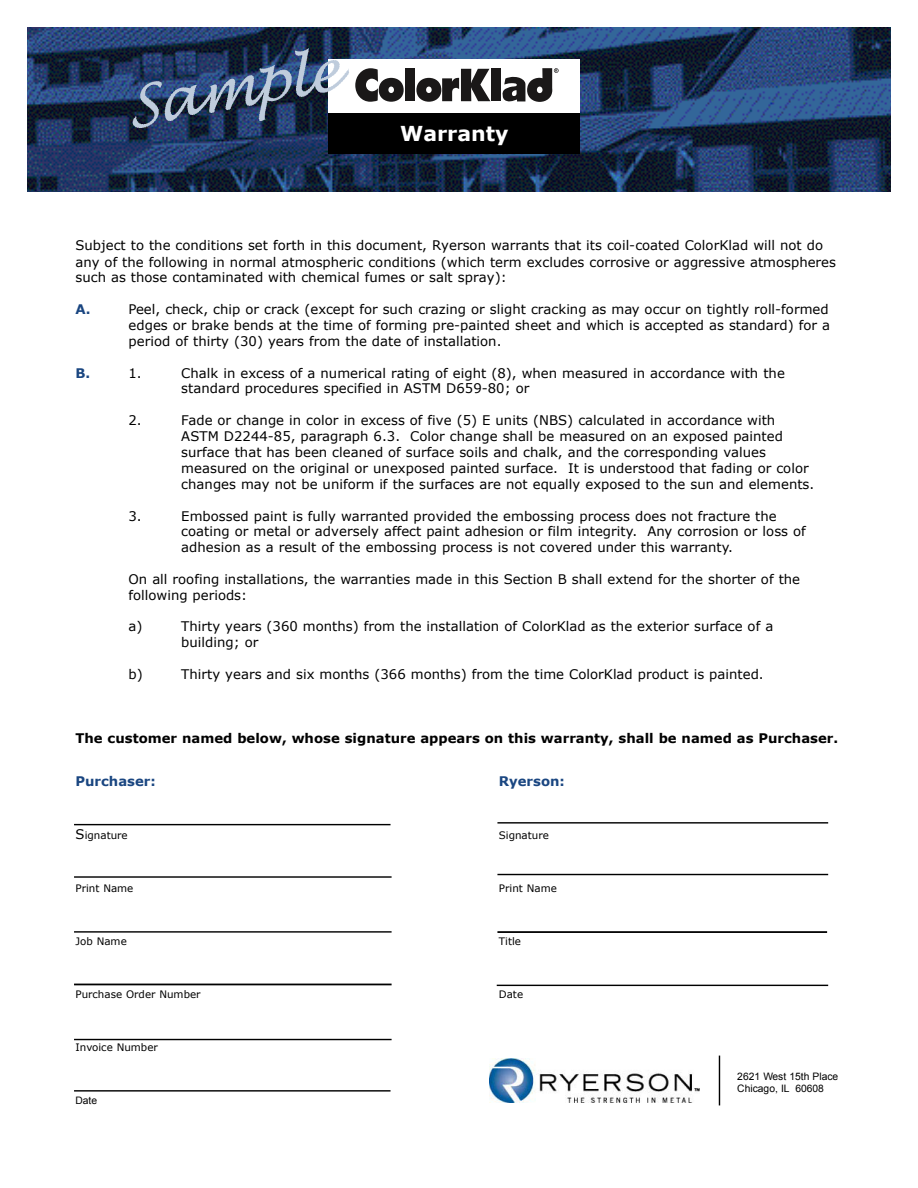
<style>
.page{position:relative;width:918px;height:1188px;background:#fff}
.page>*{position:absolute;margin:0;border:0;box-sizing:border-box;transform-origin:0 0}
.t1{font:700 20.55px "Verdana";color:#fff}
.t2{font:13.2px/15.9px "Verdana";color:#000}
.t3{font:700 13.2px "Verdana";color:#000}
.t4{font:700 13.2px "Verdana";color:#1a4681}
.t5{font:10.35px "Verdana";color:#000}
.t6{font:10.35px/12.1px "Arial";color:#000}
.s1{font-size:13.2px}
</style>
<div class="page">
<img style="left:27px;top:27px;width:864px;height:165px">
<div style="left:329px;top:59px;width:251px;height:54px;background:#fff"></div>
<div style="left:329px;top:113px;width:251px;height:41px;background:#000"></div>
<img style="left:489px;top:1059px;width:211px;height:44px">
<hr style="left:74px;top:824px;width:317px;height:1px;background:#000">
<hr style="left:74px;top:1090px;width:317px;height:2px;background:#000">
<hr style="left:74px;top:876px;width:318px;height:2px;background:#000">
<hr style="left:497px;top:822px;width:331px;height:2px;background:#000">
<hr style="left:497px;top:874px;width:331px;height:1px;background:#000">
<hr style="left:74px;top:931px;width:318px;height:2px;background:#000">
<hr style="left:497px;top:931px;width:330px;height:2px;background:#000">
<hr style="left:74px;top:984px;width:318px;height:1px;background:#000">
<hr style="left:497px;top:985px;width:331px;height:1px;background:#000">
<hr style="left:74px;top:1039px;width:318px;height:1px;background:#000">
<img style="left:136px;top:82px;width:26px;height:46px">
<img style="left:160px;top:86px;width:54px;height:34px">
<img style="left:202px;top:75px;width:56px;height:38px">
<img style="left:258px;top:65px;width:33px;height:55px">
<img style="left:289px;top:48px;width:34px;height:48px">
<img style="left:310px;top:61px;width:39px;height:31px">
<hr style="left:719px;top:1056px;width:1px;height:49px;background:#000">
<svg style="left:355px;top:68px;width:49px;height:34px"></svg>
<div style="left:405px;top:68px;width:10px;height:33px;background:#1a1818"></div>
<svg style="left:416px;top:69px;width:74px;height:33px"></svg>
<div style="left:491px;top:69px;width:10px;height:32px;background:#1a1818"></div>
<svg style="left:502px;top:68px;width:57px;height:34px"></svg>
<h1 class="t1" style="left:400px;top:120px;width:110px">Warranty</h1>
<p class="t2" style="left:75px;top:237px;width:762px">Subject to the conditions set forth in this document, Ryerson warrants that its coil-coated ColorKlad will not do any of the following in normal atmospheric conditions (which term excludes corrosive or aggressive atmospheres such as those contaminated with chemical fumes or salt spray):</p>
<p class="t4" style="left:75px;top:301px;width:17px">A.</p>
<p class="t2" style="left:129px;top:301px;width:703px;text-align:justify">Peel, check, chip or crack (except for such crazing or slight cracking as may occur on tightly roll-formed edges or brake bends at the time of forming pre-painted sheet and which is accepted as standard) for a period of thirty (30) years from the date of installation.</p>
<p class="t4" style="left:75px;top:364px;width:16px">B.</p>
<p class="t2" style="left:129px;top:365px;width:15px">1.</p>
<p class="t2" style="left:181px;top:365px;width:605px">Chalk in excess of a numerical rating of eight (8), when measured in accordance with the standard procedures specified in ASTM D659-80; or</p>
<p class="t2" style="left:129px;top:412px;width:15px">2.</p>
<p class="t2" style="left:181px;top:412px;width:635px">Fade or change in color in excess of five (5) E units (NBS) calculated in accordance with ASTM D2244-85, paragraph 6.3. Color change shall be measured on an exposed painted surface that has been cleaned of surface soils and chalk, and the corresponding values measured on the original or unexposed painted surface. It is understood that fading or color changes may not be uniform if the surfaces are not equally exposed to the sun and elements.</p>
<p class="t2" style="left:129px;top:507px;width:15px">3.</p>
<p class="t2" style="left:181px;top:507px;width:626px">Embossed paint is fully warranted provided the embossing process does not fracture the coating or metal or adversely affect paint adhesion or film integrity. Any corrosion or loss of adhesion as a result of the embossing process is not covered under this warranty.</p>
<p class="t2" style="left:129px;top:571px;width:673px">On all roofing installations, the warranties made in this Section B shall extend for the shorter of the following periods:</p>
<p class="t2" style="left:129px;top:618px;width:15px">a)</p>
<p class="t2" style="left:181px;top:618px;width:593px">Thirty years (360 months) from the installation of ColorKlad as the exterior surface of a building; or</p>
<p class="t2" style="left:129px;top:666px;width:16px">b)</p>
<p class="t2" style="left:181px;top:666px;width:584px">Thirty years and six months (366 months) from the time ColorKlad product is painted.</p>
<p class="t3" style="left:75px;top:729px;width:764px">The customer named below, whose signature appears on this warranty, shall be named as Purchaser.</p>
<p class="t4" style="left:75px;top:773px;width:82px">Purchaser:</p>
<p class="t4" style="left:499px;top:773px;width:67px">Ryerson:</p>
<p class="t5" style="left:75px;top:829px;width:54px"><span class="s1">S</span>ignature</p>
<p class="t5" style="left:499px;top:829px;width:52px">Signature</p>
<p class="t5" style="left:75px;top:882px;width:59px">Print Name</p>
<p class="t5" style="left:499px;top:882px;width:59px">Print Name</p>
<p class="t5" style="left:75px;top:935px;width:53px">Job Name</p>
<p class="t5" style="left:499px;top:935px;width:24px">Title</p>
<p class="t5" style="left:75px;top:988px;width:127px">Purchase Order Number</p>
<p class="t5" style="left:499px;top:988px;width:26px">Date</p>
<p class="t5" style="left:75px;top:1041px;width:84px">Invoice Number</p>
<p class="t6" style="left:75px;top:1094px;width:23px">Date</p>
<p class="t6" style="left:737px;top:1070px;width:103px">2621 West 15th Place<br>Chicago, IL 60608</p>
</div>
